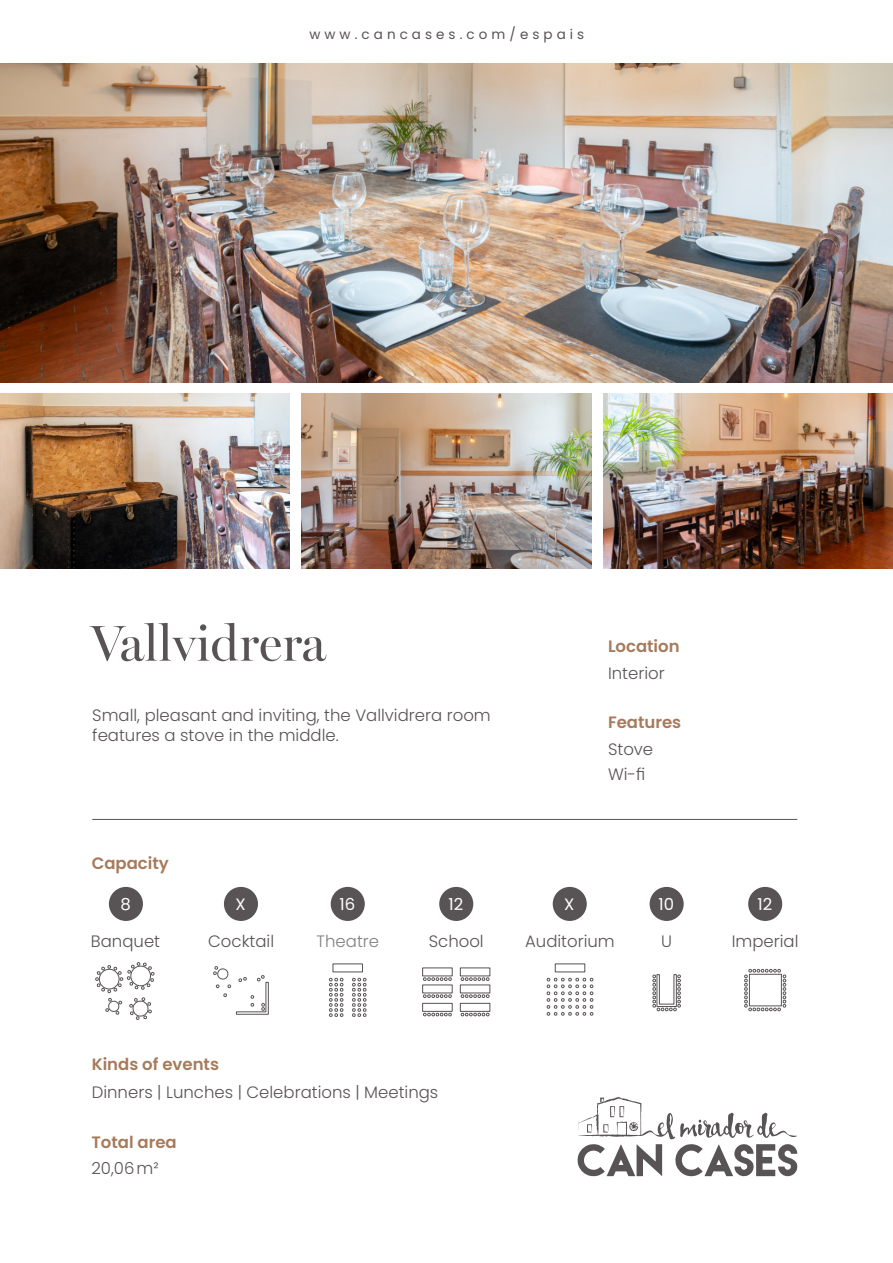
<style>
.page{position:relative;width:893px;height:1263px;background:#fff}
.page>*{position:absolute;margin:0;border:0;box-sizing:border-box;transform-origin:0 0}
.t1{font:50.55px "Miller Banner";color:#585354}
.t2{font:300 16.5px/25.8px "Poppins";color:#585354}
.t3{font:600 16.5px "Poppins";color:#a67a5b}
.t4{font:16.5px "Poppins";color:#fff}
.t5{font:300 16.5px "Poppins";color:rgb(88 83 84/.75)}
.t6{font:13.5px "Poppins";letter-spacing:.3em;color:#585354}
</style>
<div class="page">
<svg style="left:95px;top:962px;width:59px;height:58px"></svg>
<svg style="left:213px;top:966px;width:56px;height:49px"></svg>
<svg style="left:329px;top:978px;width:14px;height:39px"></svg>
<svg style="left:352px;top:978px;width:14px;height:39px"></svg>
<svg style="left:423px;top:977px;width:29px;height:4px"></svg>
<svg style="left:461px;top:977px;width:28px;height:4px"></svg>
<svg style="left:423px;top:994px;width:29px;height:4px"></svg>
<svg style="left:461px;top:994px;width:28px;height:4px"></svg>
<svg style="left:423px;top:1013px;width:29px;height:3px"></svg>
<svg style="left:461px;top:1013px;width:28px;height:3px"></svg>
<div style="left:422px;top:1003px;width:30px;height:9px;border:1px solid #585354"></div>
<div style="left:460px;top:1003px;width:30px;height:9px;border:1px solid #585354"></div>
<svg style="left:547px;top:978px;width:46px;height:38px"></svg>
<svg style="left:652px;top:974px;width:29px;height:37px"></svg>
<svg style="left:744px;top:969px;width:42px;height:42px"></svg>
<img style="left:0;top:394px;width:290px;height:174px">
<img style="left:603px;top:394px;width:290px;height:174px">
<img style="left:302px;top:394px;width:289px;height:174px">
<hr style="left:92px;top:819px;width:705px;height:1px;background:#585354">
<div style="left:109px;top:887px;width:34px;height:34px;background:#585354;border-radius:50%"></div>
<div style="left:224px;top:887px;width:34px;height:34px;background:#585354;border-radius:50%"></div>
<div style="left:331px;top:887px;width:34px;height:34px;background:#585354;border-radius:50%"></div>
<div style="left:439px;top:887px;width:34px;height:34px;background:#585354;border-radius:50%"></div>
<div style="left:553px;top:887px;width:34px;height:34px;background:#585354;border-radius:50%"></div>
<div style="left:650px;top:887px;width:34px;height:34px;background:#585354;border-radius:50%"></div>
<div style="left:748px;top:887px;width:34px;height:34px;background:#585354;border-radius:50%"></div>
<svg style="left:577px;top:1097px;width:220px;height:80px"></svg>
<img style="left:0;top:64px;width:893px;height:318px">
<p class="t6" style="left:309px;top:25px;width:276px">www.cancases.com/espais</p>
<h1 class="t1" style="left:90px;top:622px;width:237px">Vallvidrera</h1>
<p class="t2" style="left:92px;top:706px;width:400px;line-height:19.8px">Small, pleasant and inviting, the Vallvidrera room features a stove in the middle.</p>
<p class="t3" style="left:92px;top:851px;width:79px">Capacity</p>
<p class="t3" style="left:608px;top:634px;width:73px">Location</p>
<p class="t2" style="left:608px;top:660px;width:58px">Interior</p>
<p class="t3" style="left:608px;top:710px;width:75px">Features</p>
<p class="t2" style="left:608px;top:736px;width:47px">Stove<br>Wi-fi</p>
<p class="t4" style="left:120px;top:893px;width:12px">8</p>
<p class="t4" style="left:235px;top:893px;width:12px">X</p>
<p class="t4" style="left:339px;top:893px;width:17px">16</p>
<p class="t4" style="left:448px;top:893px;width:16px">12</p>
<p class="t4" style="left:564px;top:893px;width:12px">X</p>
<p class="t4" style="left:658px;top:893px;width:17px">10</p>
<p class="t4" style="left:757px;top:893px;width:16px">12</p>
<p class="t2" style="left:91px;top:928px;width:71px">Banquet</p>
<p class="t2" style="left:208px;top:928px;width:67px">Cocktail</p>
<p class="t5" style="left:317px;top:929px;width:64px">Theatre</p>
<p class="t2" style="left:429px;top:928px;width:56px">School</p>
<p class="t2" style="left:525px;top:928px;width:91px">Auditorium</p>
<p class="t2" style="left:661px;top:928px;width:12px">U</p>
<p class="t2" style="left:732px;top:928px;width:68px">Imperial</p>
<p class="t3" style="left:92px;top:1053px;width:129px">Kinds of events</p>
<p class="t2" style="left:92px;top:1079px;width:348px">Dinners | Lunches | Celebrations | Meetings</p>
<p class="t3" style="left:91px;top:1130px;width:87px">Total area</p>
<p class="t2" style="left:91px;top:1155px;width:69px">20,06m²</p>
</div>
